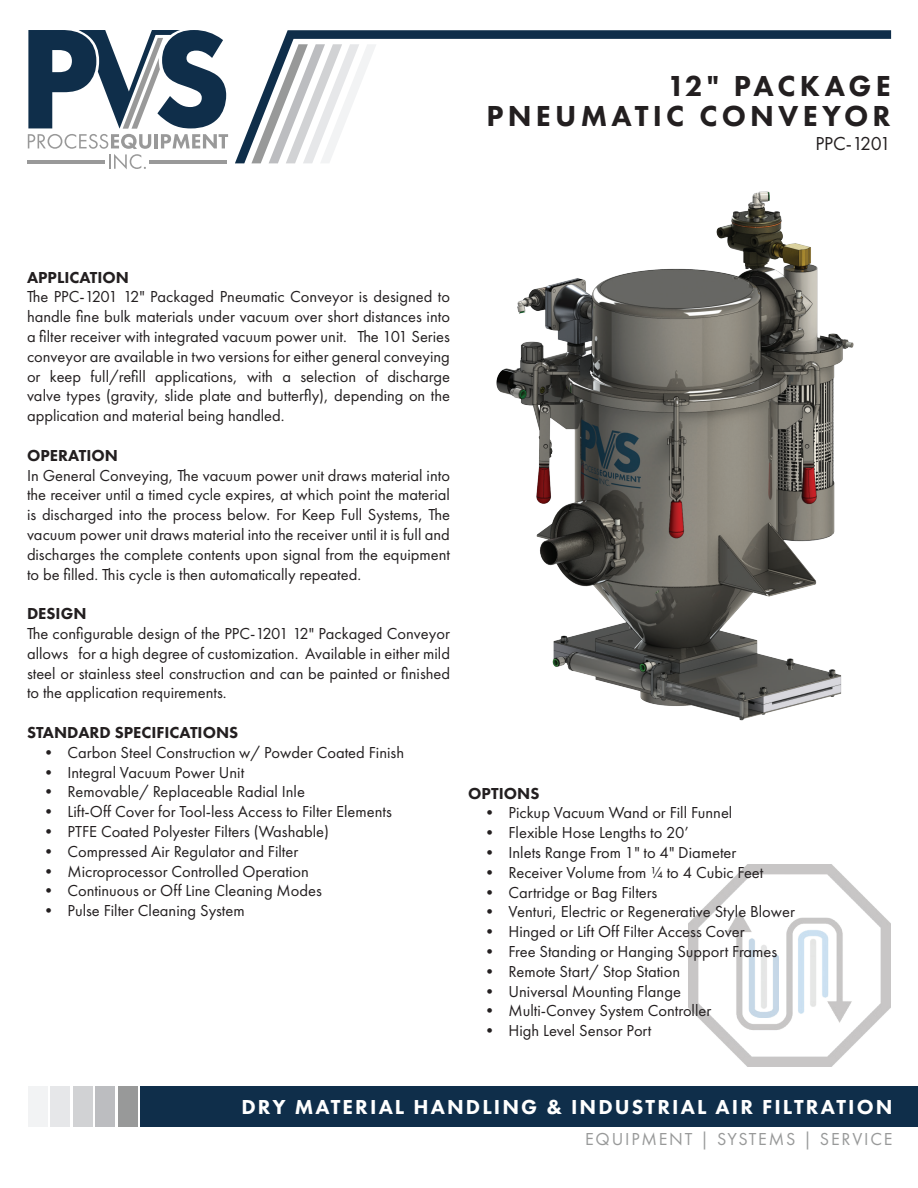
<style>
.page{position:relative;width:918px;height:1188px;background:#fff}
.page>*{position:absolute;margin:0;border:0;box-sizing:border-box;transform-origin:0 0}
.PVS_Product_Header{font:800 30px "Futura PT";letter-spacing:.14em;color:#231f20}
.PVS_Product_Header-2{font:800 30px "Futura PT";letter-spacing:.12em;color:#231f20}
.t1{font:800 21px "Futura PT";letter-spacing:.1em;color:#fff}
.PVS_Paragraph_Style{font:19.5px "Futura PT";letter-spacing:-.025em;color:#231f20}
.t2{font:18px "Futura PT";letter-spacing:.1em;color:#989999}
.PVS_Paragraph_Style-2{font:16.5px/19.8px "Futura PT";color:#231f20;text-align:justify}
.PVS_Paragraph_Style-3{font:800 16.5px "Futura PT";color:#231f20}
</style>
<div class="page">
<img style="left:688px;top:864px;width:203px;height:202px">
<img style="left:496px;top:191px;width:358px;height:530px">
<div style="left:28px;top:1086px;width:20px;height:40px;background:#f2f3f4"></div>
<div style="left:51px;top:1086px;width:19px;height:40px;background:#e6e7e9"></div>
<div style="left:73px;top:1086px;width:19px;height:40px;background:#d1d2d4"></div>
<div style="left:96px;top:1086px;width:19px;height:40px;background:#bcbdc0"></div>
<div style="left:118px;top:1086px;width:19px;height:40px;background:#989999"></div>
<div style="left:140px;top:1086px;width:778px;height:40px;background:#0f2e4a"></div>
<svg style="left:28px;top:30px;width:200px;height:139px"></svg>
<hr style="left:149px;top:160px;width:78px;height:3px;background:#999">
<hr style="left:27px;top:160px;width:78px;height:3px;background:#999">
<svg style="left:235px;top:30px;width:656px;height:133px"></svg>
<svg style="left:251px;top:44px;width:126px;height:119px"></svg>
<p class="PVS_Product_Header-2" style="left:667px;top:68px;width:225px">12" PACKAGE</p>
<p class="PVS_Product_Header" style="left:487px;top:98px;width:406px">PNEUMATIC CONVEYOR</p>
<p class="PVS_Paragraph_Style" style="left:815px;top:132px;width:77px">PPC-1201</p>
<p class="PVS_Paragraph_Style-3" style="left:27px;top:267px;width:104px">APPLICATION</p>
<p class="PVS_Paragraph_Style-2" style="left:27px;top:287px;width:425px">The PPC-1201 12" Packaged Pneumatic Conveyor is designed to handle fine bulk materials under vacuum over short distances into a filter receiver with integrated vacuum power unit. The 101 Series conveyor are available in two versions for either general conveying or keep full/refill applications, with a selection of discharge valve types (gravity, slide plate and butterfly), depending on the application and material being handled.</p>
<p class="PVS_Paragraph_Style-3" style="left:27px;top:445px;width:92px">OPERATION</p>
<p class="PVS_Paragraph_Style-2" style="left:27px;top:465px;width:425px">In General Conveying, The vacuum power unit draws material into the receiver until a timed cycle expires, at which point the material is discharged into the process below. For Keep Full Systems, The vacuum power unit draws material into the receiver until it is full and discharges the complete contents upon signal from the equipment to be filled. This cycle is then automatically repeated.</p>
<p class="PVS_Paragraph_Style-3" style="left:27px;top:603px;width:61px">DESIGN</p>
<p class="PVS_Paragraph_Style-2" style="left:27px;top:624px;width:425px">The configurable design of the PPC-1201 12" Packaged Conveyor allows for a high degree of customization. Available in either mild steel or stainless steel construction and can be painted or finished to the application requirements.</p>
<p class="PVS_Paragraph_Style-3" style="left:27px;top:722px;width:213px">STANDARD SPECIFICATIONS</p>
<p class="PVS_Paragraph_Style-2" style="left:40px;top:742px;width:365px">• Carbon Steel Construction w/ Powder Coated Finish</p>
<p class="PVS_Paragraph_Style-2" style="left:40px;top:762px;width:205px">• Integral Vacuum Power Unit</p>
<p class="PVS_Paragraph_Style-2" style="left:40px;top:782px;width:266px">• Removable/ Replaceable Radial Inle</p>
<p class="PVS_Paragraph_Style-2" style="left:40px;top:802px;width:353px">• Lift-Off Cover for Tool-less Access to Filter Elements</p>
<p class="PVS_Paragraph_Style-2" style="left:40px;top:822px;width:290px">• PTFE Coated Polyester Filters (Washable)</p>
<p class="PVS_Paragraph_Style-2" style="left:40px;top:841px;width:259px">• Compressed Air Regulator and Filter</p>
<p class="PVS_Paragraph_Style-2" style="left:40px;top:861px;width:270px">• Microprocessor Controlled Operation</p>
<p class="PVS_Paragraph_Style-2" style="left:40px;top:881px;width:283px">• Continuous or Off Line Cleaning Modes</p>
<p class="PVS_Paragraph_Style-2" style="left:40px;top:901px;width:206px">• Pulse Filter Cleaning System</p>
<p class="PVS_Paragraph_Style-3" style="left:468px;top:783px;width:73px">OPTIONS</p>
<p class="PVS_Paragraph_Style-2" style="left:482px;top:803px;width:252px">• Pickup Vacuum Wand or Fill Funnel</p>
<p class="PVS_Paragraph_Style-2" style="left:482px;top:823px;width:209px">• Flexible Hose Lengths to 20’</p>
<p class="PVS_Paragraph_Style-2" style="left:482px;top:843px;width:256px">• Inlets Range From 1" to 4" Diameter</p>
<p class="PVS_Paragraph_Style-2" style="left:482px;top:862px;width:283px">• Receiver Volume from 1/4 to 4 Cubic Feet</p>
<p class="PVS_Paragraph_Style-2" style="left:482px;top:882px;width:177px">• Cartridge or Bag Filters</p>
<p class="PVS_Paragraph_Style-2" style="left:482px;top:902px;width:315px">• Venturi, Electric or Regenerative Style Blower</p>
<p class="PVS_Paragraph_Style-2" style="left:482px;top:922px;width:265px">• Hinged or Lift Off Filter Access Cover</p>
<p class="PVS_Paragraph_Style-2" style="left:482px;top:942px;width:297px">• Free Standing or Hanging Support Frames</p>
<p class="PVS_Paragraph_Style-2" style="left:482px;top:961px;width:200px">• Remote Start/ Stop Station</p>
<p class="PVS_Paragraph_Style-2" style="left:482px;top:981px;width:201px">• Universal Mounting Flange</p>
<p class="PVS_Paragraph_Style-2" style="left:482px;top:1001px;width:231px">• Multi-Convey System Controller</p>
<p class="PVS_Paragraph_Style-2" style="left:482px;top:1021px;width:171px">• High Level Sensor Port</p>
<p class="t1" style="left:242px;top:1093px;width:653px">DRY MATERIAL HANDLING &amp; INDUSTRIAL AIR FILTRATION</p>
<p class="t2" style="left:585px;top:1128px;width:309px">EQUIPMENT | SYSTEMS | SERVICE</p>
</div>
